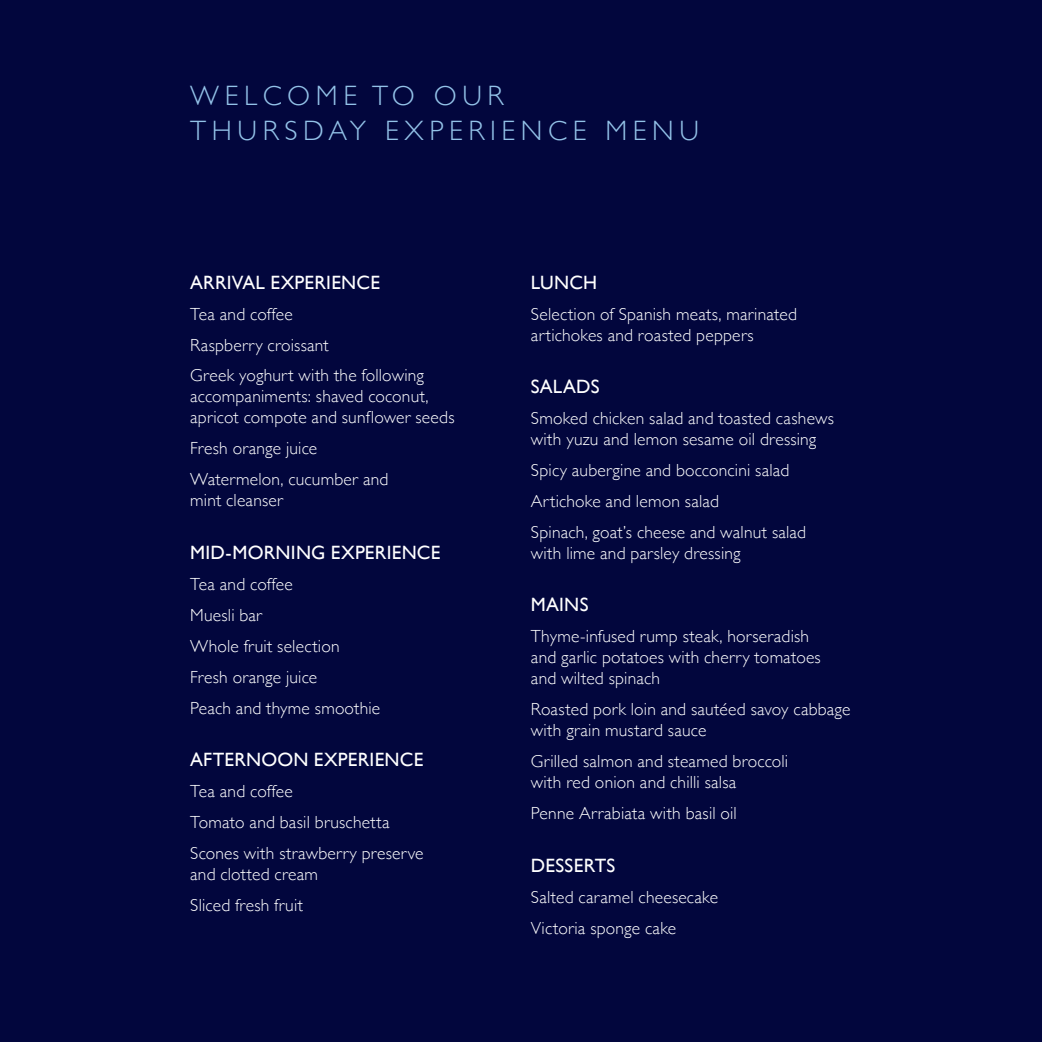
<style>
.page{position:relative;width:1042px;height:1042px;background:#02063d}
.page>*{position:absolute;margin:0;border:0;box-sizing:border-box;transform-origin:0 0}
.t1{font:300 28px/35px "Gill Sans";letter-spacing:.2em;color:#93c2e8}
.Section_2mm{font:19.25px "Gill Sans";letter-spacing:.015em;color:#fff}
.Main_Body{font:300 17.5px/21px "Gill Sans";letter-spacing:.01em;color:#fff}
</style>
<div class="page">
<h1 class="t1" style="left:190px;top:77px;width:510px">WELCOME TO OUR<br>THURSDAY EXPERIENCE MENU</h1>
<p class="Section_2mm" style="left:190px;top:271px;width:191px">ARRIVAL EXPERIENCE</p>
<p class="Main_Body" style="left:190px;top:302px;width:104px">Tea and coffee</p>
<p class="Main_Body" style="left:190px;top:333px;width:140px">Raspberry croissant</p>
<p class="Main_Body" style="left:190px;top:364px;width:266px">Greek yoghurt with the following accompaniments: shaved coconut, apricot compote and sunflower seeds</p>
<p class="Main_Body" style="left:190px;top:437px;width:129px">Fresh orange juice</p>
<p class="Main_Body" style="left:190px;top:468px;width:200px">Watermelon, cucumber and mint cleanser</p>
<p class="Section_2mm" style="left:190px;top:541px;width:252px">MID-MORNING EXPERIENCE</p>
<p class="Main_Body" style="left:190px;top:573px;width:104px">Tea and coffee</p>
<p class="Main_Body" style="left:190px;top:604px;width:73px">Muesli bar</p>
<p class="Main_Body" style="left:190px;top:634px;width:151px">Whole fruit selection</p>
<p class="Main_Body" style="left:190px;top:665px;width:129px">Fresh orange juice</p>
<p class="Main_Body" style="left:190px;top:696px;width:192px">Peach and thyme smoothie</p>
<p class="Section_2mm" style="left:190px;top:748px;width:235px">AFTERNOON EXPERIENCE</p>
<p class="Main_Body" style="left:190px;top:780px;width:104px">Tea and coffee</p>
<p class="Main_Body" style="left:190px;top:811px;width:201px">Tomato and basil bruschetta</p>
<p class="Main_Body" style="left:190px;top:842px;width:235px">Scones with strawberry preserve and clotted cream</p>
<p class="Main_Body" style="left:190px;top:893px;width:114px">Sliced fresh fruit</p>
<p class="Section_2mm" style="left:531px;top:271px;width:68px">LUNCH</p>
<p class="Main_Body" style="left:531px;top:302px;width:268px">Selection of Spanish meats, marinated artichokes and roasted peppers</p>
<p class="Section_2mm" style="left:531px;top:375px;width:70px">SALADS</p>
<p class="Main_Body" style="left:531px;top:407px;width:304px">Smoked chicken salad and toasted cashews with yuzu and lemon sesame oil dressing</p>
<p class="Main_Body" style="left:531px;top:459px;width:260px">Spicy aubergine and bocconcini salad</p>
<p class="Main_Body" style="left:531px;top:490px;width:190px">Artichoke and lemon salad</p>
<p class="Main_Body" style="left:531px;top:521px;width:277px">Spinach, goat’s cheese and walnut salad with lime and parsley dressing</p>
<p class="Section_2mm" style="left:531px;top:593px;width:59px">MAINS</p>
<p class="Main_Body" style="left:531px;top:625px;width:291px">Thyme-infused rump steak, horseradish and garlic potatoes with cherry tomatoes and wilted spinach</p>
<p class="Main_Body" style="left:531px;top:698px;width:321px">Roasted pork loin and sautéed savoy cabbage with grain mustard sauce</p>
<p class="Main_Body" style="left:531px;top:750px;width:259px">Grilled salmon and steamed broccoli with red onion and chilli salsa</p>
<p class="Main_Body" style="left:531px;top:802px;width:207px">Penne Arrabiata with basil oil</p>
<p class="Section_2mm" style="left:531px;top:854px;width:86px">DESSERTS</p>
<p class="Main_Body" style="left:531px;top:885px;width:189px">Salted caramel cheesecake</p>
<p class="Main_Body" style="left:531px;top:916px;width:147px">Victoria sponge cake</p>
</div>
